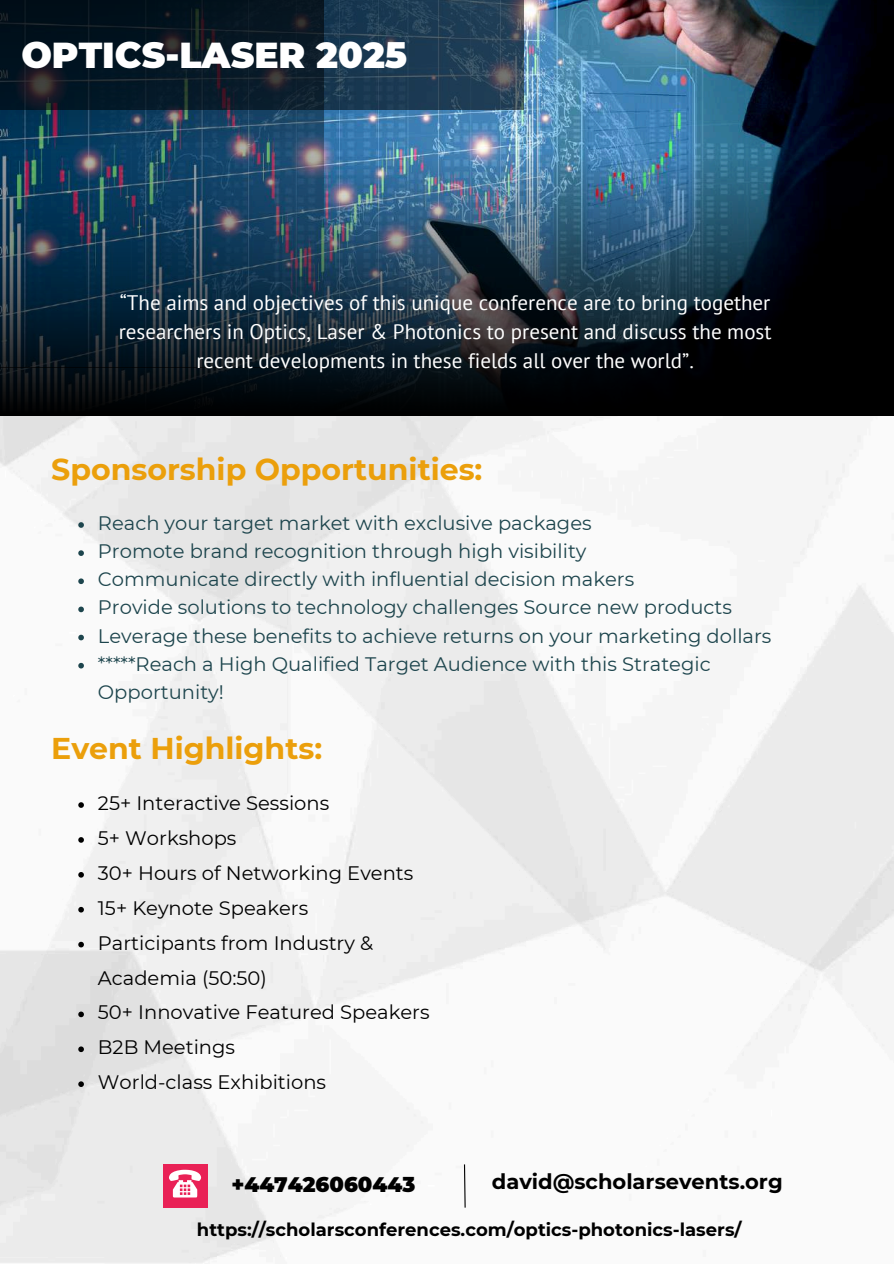
<style>
.page{position:relative;width:894px;height:1264px;background:#fff}
.page>*{position:absolute;margin:0;border:0;box-sizing:border-box;transform-origin:0 0}
.t1{font:900 36px "Montserrat";color:#fff}
.t2{font:700 30px "Montserrat";color:#eb9f0b}
.t3{font:21px/29.2px "PT Sans";color:#fff;text-align:center}
.t4{font:700 21px "Montserrat";color:#000}
.t5{font:900 21px "Montserrat";color:#000}
.t6{font:19.5px/28.2px "Montserrat";color:#1d454d}
.t7{font:19.5px/34.8px "Montserrat";color:#000}
.t8{font:700 18px "Montserrat";color:#000}
</style>
<div class="page">
<img style="left:0;top:415px;width:893px;height:848px">
<img style="left:323px;top:0;width:570px;height:118px">
<img style="left:0;top:118px;width:893px;height:297px">
<img style="left:0;top:109px;width:323px;height:258px">
<svg style="left:0;top:0;width:523px;height:109px"></svg>
<svg style="left:78px;top:522px;width:6px;height:6px"></svg>
<svg style="left:78px;top:550px;width:6px;height:6px"></svg>
<svg style="left:78px;top:578px;width:6px;height:6px"></svg>
<svg style="left:78px;top:606px;width:6px;height:6px"></svg>
<svg style="left:78px;top:634px;width:6px;height:6px"></svg>
<svg style="left:78px;top:663px;width:6px;height:5px"></svg>
<svg style="left:78px;top:802px;width:6px;height:5px"></svg>
<svg style="left:78px;top:837px;width:6px;height:5px"></svg>
<svg style="left:78px;top:872px;width:6px;height:5px"></svg>
<svg style="left:78px;top:906px;width:6px;height:6px"></svg>
<svg style="left:78px;top:941px;width:6px;height:6px"></svg>
<svg style="left:78px;top:1011px;width:6px;height:6px"></svg>
<svg style="left:78px;top:1046px;width:6px;height:6px"></svg>
<svg style="left:78px;top:1081px;width:6px;height:5px"></svg>
<svg style="left:463px;top:1163px;width:3px;height:45px"></svg>
<div style="left:163px;top:1163px;width:44px;height:44px;background:#e92156"></div>
<svg style="left:169px;top:1169px;width:32px;height:28px"></svg>
<h1 class="t1" style="left:21px;top:33px;width:387px">OPTICS-LASER 2025</h1>
<p class="t3" style="left:119px;top:287px;width:654px">“The aims and objectives of this unique conference are to bring together researchers in Optics, Laser &amp; Photonics to present and discuss the most recent developments in these fields all over the world”.</p>
<h2 class="t2" style="left:51px;top:450px;width:432px">Sponsorship Opportunities:</h2>
<p class="t6" style="left:98px;top:509px;width:674px">Reach your target market with exclusive packages<br>Promote brand recognition through high visibility<br>Communicate directly with influential decision makers<br>Provide solutions to technology challenges Source new products Leverage these benefits to achieve returns on your marketing dollars *****Reach a High Qualified Target Audience with this Strategic Opportunity!</p>
<h2 class="t2" style="left:51px;top:729px;width:272px">Event Highlights:</h2>
<p class="t7" style="left:98px;top:785px;width:333px">25+ Interactive Sessions<br>5+ Workshops<br>30+ Hours of Networking Events<br>15+ Keynote Speakers<br>Participants from Industry &amp;<br>Academia (50:50)<br>50+ Innovative Featured Speakers<br>B2B Meetings<br>World-class Exhibitions</p>
<p class="t5" style="left:231px;top:1171px;width:185px">+447426060443</p>
<p class="t4" style="left:491px;top:1168px;width:292px">david@scholarsevents.org</p>
<p class="t8" style="left:197px;top:1218px;width:546px">https://scholarsconferences.com/optics-photonics-lasers/</p>
</div>
